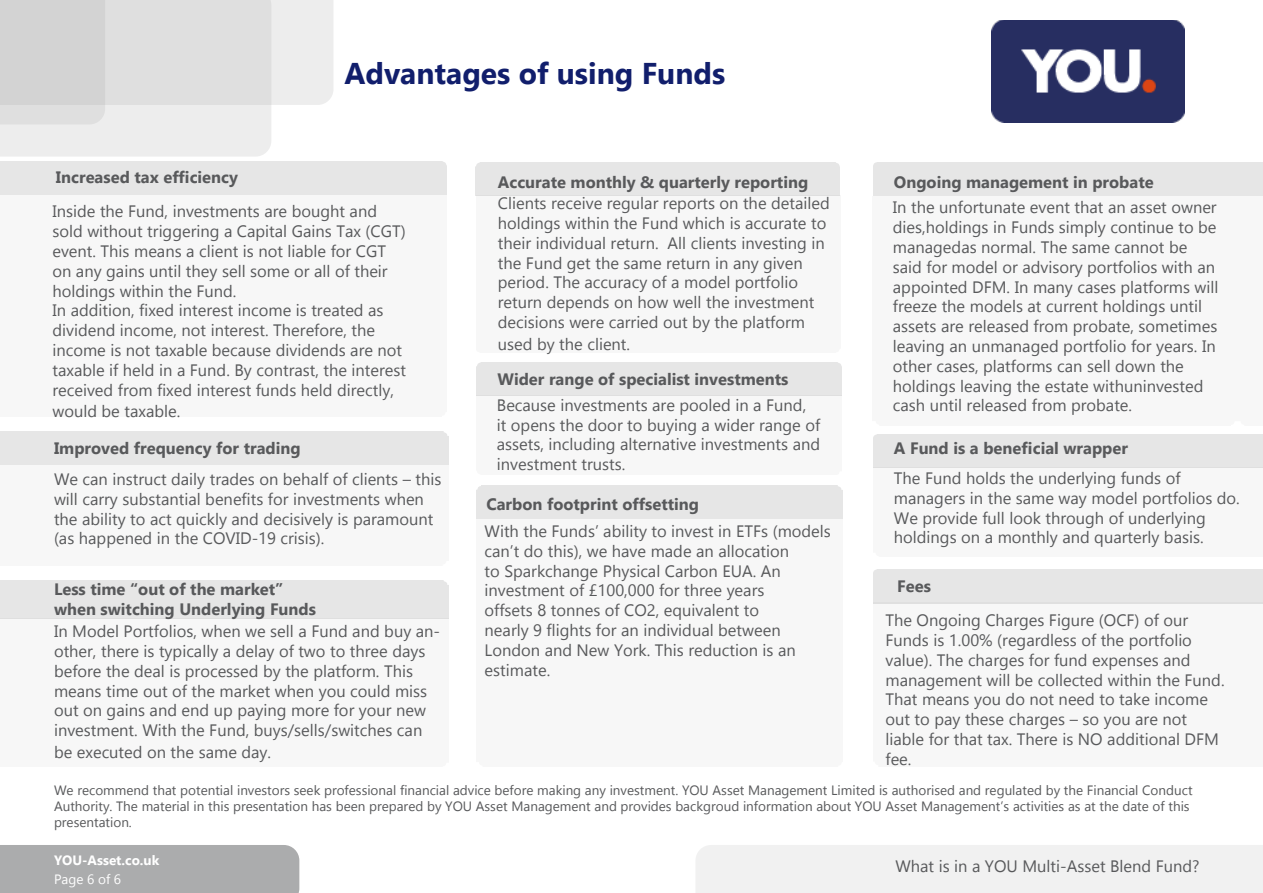
<style>
.page{position:relative;width:1263px;height:893px;background:#fff}
.page>*{position:absolute;margin:0;border:0;box-sizing:border-box;transform-origin:0 0}
.t1{font:700 30px "Gadugi";color:#111e6c}
.t2{font:16.5px/19.8px "Gadugi";color:#58595b}
.t3{font:700 16.5px "Gadugi";color:#58595b}
.t4{font:13.5px/16.2px "Gadugi";color:#58595b}
.t5{font:700 13.5px "Gadugi";color:#fff}
.t6{font:13.5px "Gadugi";color:#fff}
</style>
<div class="page">
<div style="left:873px;top:569px;width:390px;height:34px;background:#e6e6e6"></div>
<div style="left:873px;top:603px;width:390px;height:164px;background:#f7f7f7"></div>
<div style="left:476px;top:486px;width:367px;height:33px;background:#e6e6e6"></div>
<div style="left:476px;top:519px;width:367px;height:247px;background:#f7f7f7"></div>
<div style="left:873px;top:467px;width:390px;height:90px;background:#f7f7f7"></div>
<div style="left:873px;top:434px;width:390px;height:33px;background:#e6e6e6"></div>
<div style="left:866px;top:761px;width:12px;height:10px;background:#fff;border-radius:4px"></div>
<div style="left:476px;top:162px;width:364px;height:34px;background:#e6e6e6"></div>
<div style="left:476px;top:362px;width:366px;height:33px;background:#e6e6e6"></div>
<div style="left:476px;top:196px;width:364px;height:157px;background:#f7f7f7"></div>
<div style="left:476px;top:395px;width:366px;height:80px;background:#f7f7f7"></div>
<div style="left:467px;top:358px;width:14px;height:8px;background:#fff;border-radius:4px"></div>
<div style="left:466px;top:158px;width:14px;height:8px;background:#fff;border-radius:4px"></div>
<div style="left:466px;top:349px;width:14px;height:8px;background:#fff;border-radius:4px"></div>
<div style="left:873px;top:162px;width:390px;height:34px;background:#e6e6e6"></div>
<div style="left:873px;top:196px;width:390px;height:229px;background:#f7f7f7"></div>
<div style="left:863px;top:157px;width:14px;height:9px;background:#fff;border-radius:4px"></div>
<div style="left:866px;top:421px;width:13px;height:9px;background:#fff;border-radius:4px"></div>
<div style="left:836px;top:158px;width:13px;height:8px;background:#fff;border-radius:4px"></div>
<div style="left:836px;top:349px;width:13px;height:9px;background:#fff;border-radius:4px"></div>
<div style="left:1231px;top:421px;width:13px;height:9px;background:#fff;border-radius:4px"></div>
<div style="left:0;top:465px;width:449px;height:100px;background:#f7f7f7"></div>
<div style="left:0;top:432px;width:449px;height:33px;background:#e6e6e6"></div>
<div style="left:866px;top:553px;width:13px;height:8px;background:#fff;border-radius:4px"></div>
<div style="left:0;top:580px;width:449px;height:39px;background:#e6e6e6"></div>
<div style="left:0;top:618px;width:449px;height:149px;background:#f7f7f7"></div>
<div style="left:863px;top:564px;width:14px;height:9px;background:#fff;border-radius:4px"></div>
<div style="left:468px;top:471px;width:12px;height:8px;background:#fff;border-radius:4px"></div>
<img style="left:992px;top:20px;width:193px;height:103px">
<div style="left:443px;top:763px;width:13px;height:8px;background:#fff;border-radius:4px"></div>
<div style="left:696px;top:845px;width:567px;height:48px;background:#f1f1f1"></div>
<div style="left:0;top:845px;width:299px;height:48px;background:#abacad"></div>
<div style="left:0;top:161px;width:446px;height:34px;background:#e6e6e6"></div>
<div style="left:0;top:195px;width:446px;height:221px;background:#f7f7f7"></div>
<div style="left:443px;top:157px;width:12px;height:8px;background:#fff;border-radius:4px"></div>
<div style="left:442px;top:412px;width:12px;height:9px;background:#fff;border-radius:4px"></div>
<div style="left:443px;top:561px;width:12px;height:9px;background:#fff;border-radius:4px"></div>
<div style="left:444px;top:427px;width:12px;height:9px;background:#fff;border-radius:4px"></div>
<div style="left:838px;top:357px;width:13px;height:9px;background:#fff;border-radius:4px"></div>
<div style="left:836px;top:471px;width:13px;height:10px;background:#fff;border-radius:4px"></div>
<div style="left:838px;top:762px;width:13px;height:9px;background:#fff;border-radius:4px"></div>
<div style="left:838px;top:481px;width:13px;height:9px;background:#fff;border-radius:4px"></div>
<div style="left:468px;top:481px;width:13px;height:9px;background:#fff;border-radius:4px"></div>
<div style="left:469px;top:762px;width:14px;height:9px;background:#fff;border-radius:4px"></div>
<div style="left:444px;top:576px;width:12px;height:9px;background:#fff;border-radius:4px"></div>
<div style="left:863px;top:430px;width:14px;height:8px;background:#fff;border-radius:4px"></div>
<svg style="left:0;top:0;width:333px;height:157px;background:#e3e3e3"></svg>
<p class="t3" style="left:56px;top:167px;width:183px">Increased tax efficiency</p>
<p class="t1" style="left:344px;top:55px;width:382px">Advantages of using Funds</p>
<p class="t3" style="left:498px;top:172px;width:312px">Accurate monthly &amp; quarterly reporting</p>
<p class="t2" style="left:52px;top:202px;width:355px">Inside the Fund, investments are bought and sold without triggering a Capital Gains Tax (CGT) event. This means a client is not liable for CGT on any gains until they sell some or all of their holdings within the Fund.</p>
<p class="t2" style="left:52px;top:301px;width:333px">In addition, fixed interest income is treated as</p>
<p class="t2" style="left:52px;top:320px;width:355px">dividend income, not interest. Therefore, the income is not taxable because dividends are not taxable if held in a Fund. By contrast, the interest received from fixed interest funds held directly,</p>
<p class="t2" style="left:52px;top:401px;width:129px">would be taxable.</p>
<p class="t3" style="left:54px;top:439px;width:248px">Improved frequency for trading</p>
<p class="t2" style="left:54px;top:469px;width:389px">We can instruct daily trades on behalf of clients – this will carry substantial benefits for investments when the ability to act quickly and decisively is paramount (as happened in the COVID-19 crisis).</p>
<p class="t3" style="left:54px;top:579px;width:231px">Less time “out of the market”</p>
<p class="t3" style="left:54px;top:599px;width:263px">when switching Underlying Funds</p>
<p class="t2" style="left:54px;top:621px;width:388px">In Model Portfolios, when we sell a Fund and buy an&shy;other, there is typically a delay of two to three days before the deal is processed by the platform. This means time out of the market when you could miss out on gains and end up paying more for your new investment. With the Fund, buys/sells/switches can</p>
<p class="t2" style="left:54px;top:742px;width:219px">be executed on the same day.</p>
<p class="t2" style="left:498px;top:193px;width:333px">Clients receive regular reports on the detailed holdings within the Fund which is accurate to their individual return. All clients investing in</p>
<p class="t2" style="left:498px;top:253px;width:306px">the Fund get the same return in any given</p>
<p class="t2" style="left:498px;top:272px;width:318px">period. The accuracy of a model portfolio return depends on how well the investment decisions were carried out by the platform</p>
<p class="t2" style="left:498px;top:334px;width:134px">used by the client.</p>
<p class="t3" style="left:497px;top:370px;width:293px">Wider range of specialist investments</p>
<p class="t2" style="left:497px;top:395px;width:325px">Because investments are pooled in a Fund,<br>it opens the door to buying a wider range of assets, including alternative investments and investment trusts.</p>
<p class="t3" style="left:486px;top:494px;width:214px">Carbon footprint offsetting</p>
<p class="t2" style="left:485px;top:521px;width:348px">With the Funds’ ability to invest in ETFs (models can’t do this), we have made an allocation<br>to Sparkchange Physical Carbon EUA. An investment of £100,000 for three years</p>
<p class="t2" style="left:485px;top:600px;width:276px">offsets 8 tonnes of CO2, equivalent to</p>
<p class="t2" style="left:485px;top:620px;width:298px">nearly 9 flights for an individual between</p>
<p class="t2" style="left:485px;top:640px;width:313px">London and New York. This reduction is an estimate.</p>
<p class="t3" style="left:894px;top:172px;width:261px">Ongoing management in probate</p>
<p class="t2" style="left:893px;top:198px;width:325px">In the unfortunate event that an asset owner dies,holdings in Funds simply continue to be</p>
<p class="t2" style="left:893px;top:237px;width:327px">managedas normal. The same cannot be said for model or advisory portfolios with an appointed DFM. In many cases platforms will freeze the models at current holdings until assets are released from probate, sometimes leaving an unmanaged portfolio for years. In other cases, platforms can sell down the</p>
<p class="t2" style="left:893px;top:376px;width:312px">holdings leaving the estate withuninvested cash until released from probate.</p>
<p class="t3" style="left:894px;top:439px;width:236px">A Fund is a beneficial wrapper</p>
<p class="t2" style="left:894px;top:468px;width:288px">The Fund holds the underlying funds of</p>
<p class="t2" style="left:894px;top:488px;width:347px">managers in the same way model portfolios do.<br>We provide full look through of underlying</p>
<p class="t2" style="left:894px;top:528px;width:311px">holdings on a monthly and quarterly basis.</p>
<p class="t3" style="left:897px;top:576px;width:35px">Fees</p>
<p class="t2" style="left:885px;top:610px;width:341px">The Ongoing Charges Figure (OCF) of our Funds is 1.00% (regardless of the portfolio value). The charges for fund expenses and management will be collected within the Fund.<br>That means you do not need to take income out to pay these charges – so you are not liable for that tax. There is NO additional DFM fee.</p>
<p class="t4" style="left:54px;top:782px;width:1140px">We recommend that potential investors seek professional financial advice before making any investment. YOU Asset Management Limited is authorised and regulated by the Financial Conduct<br>Authority. The material in this presentation has been prepared by YOU Asset Management and provides backgroud information about YOU Asset Management’s activities as at the date of this presentation.</p>
<p class="t5" style="left:54px;top:852px;width:107px">YOU-Asset.co.uk</p>
<p class="t2" style="left:895px;top:857px;width:306px">What is in a YOU Multi-Asset Blend Fund?</p>
<p class="t6" style="left:54px;top:871px;width:69px">Page 6 of 6</p>
</div>
